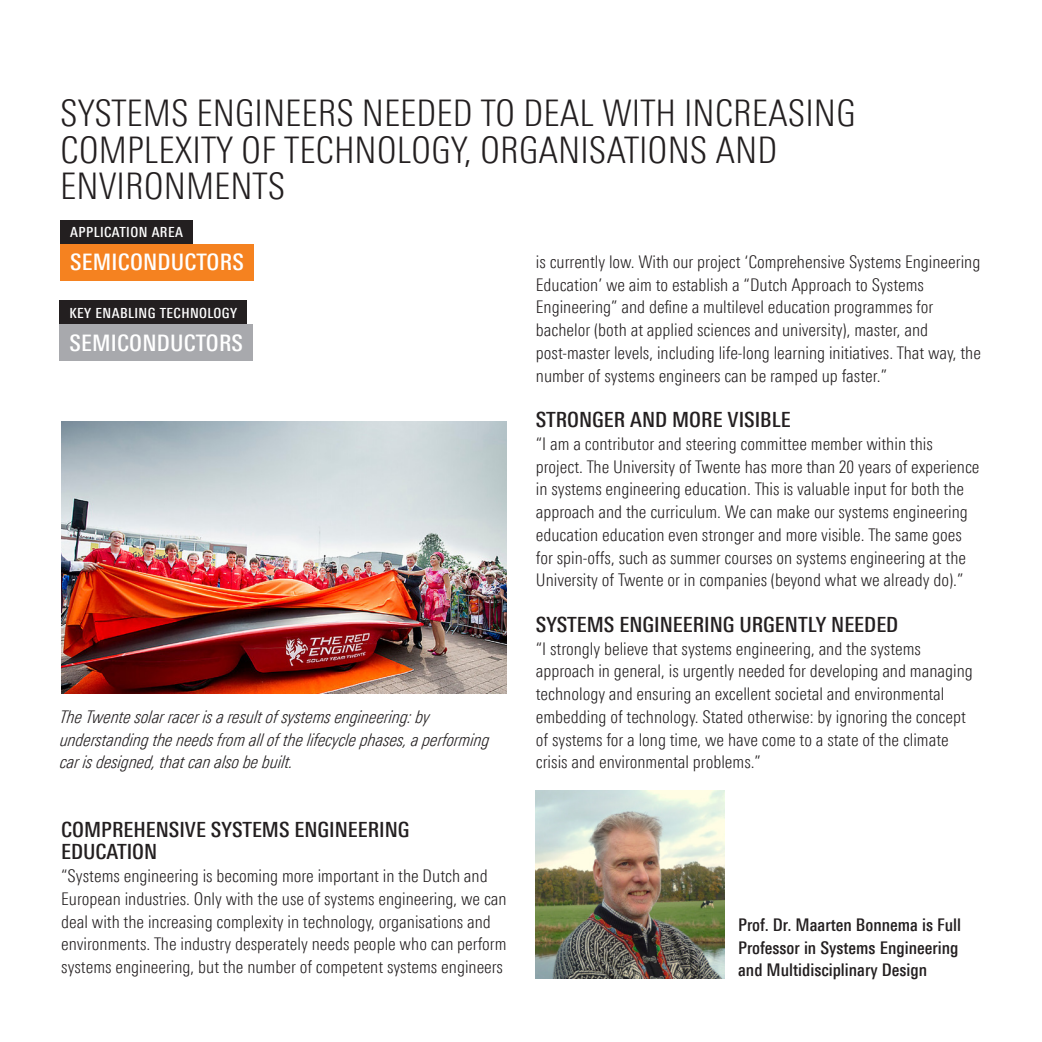
<style>
.page{position:relative;width:1042px;height:1042px;background:#fff}
.page>*{position:absolute;margin:0;border:0;box-sizing:border-box;transform-origin:0 0}
.Kop_1{font:300 36.75px/36.8px "Linotype Univers 320 Cn";color:#231f20}
.Kop_2_bg_oranje{font:500 22.75px "Linotype Univers 520 Cn";letter-spacing:.01em;color:#fff}
.Kop_2_bg_grijs{font:500 22.75px "Linotype Univers 520 Cn";letter-spacing:.01em;color:#fff}
.Kop_3{font:500 21px/22.8px "Linotype Univers 520 Cn";color:#231f20}
.Body{font:300 17.5px/22.8px "Linotype Univers 320 Cn";color:#231f20}
.Body-2{font:17.5px/22.8px "Linotype Univers 321 Cn Lt It";color:#231f20}
.Body-3{font:500 17.5px/22.8px "Linotype Univers 520 Cn";color:#231f20}
.Kop_2_bg_oranje_kopi{font:500 14px "Linotype Univers 520 Cn";letter-spacing:.03em;color:#fff}
</style>
<div class="page">
<div style="left:60px;top:220px;width:132px;height:24px;background:#231f20"></div>
<div style="left:60px;top:244px;width:193px;height:36px;background:#f58220"></div>
<img style="left:61px;top:422px;width:445px;height:271px">
<div style="left:60px;top:300px;width:187px;height:25px;background:#231f20"></div>
<div style="left:60px;top:325px;width:193px;height:36px;background:#a8a9ad"></div>
<img style="left:536px;top:790px;width:188px;height:188px">
<p class="Kop_1" style="left:60px;top:94px;width:797px">SYSTEMS ENGINEERS NEEDED TO DEAL WITH INCREASING<br>COMPLEXITY OF TECHNOLOGY, ORGANISATIONS AND<br>ENVIRONMENTS</p>
<p class="Kop_2_bg_oranje_kopi" style="left:70px;top:224px;width:114px">APPLICATION AREA</p>
<p class="Kop_2_bg_oranje" style="left:70px;top:249px;width:175px">SEMICONDUCTORS</p>
<p class="Body" style="left:536px;top:250px;width:447px">is currently low. With our project ‘Comprehensive Systems Engineering Education’ we aim to establish a “Dutch Approach to Systems Engineering” and define a multilevel education programmes for bachelor (both at applied sciences and university), master, and post-master levels, including life-long learning initiatives. That way, the number of systems engineers can be ramped up faster.”</p>
<p class="Kop_3" style="left:536px;top:408px;width:256px">STRONGER AND MORE VISIBLE</p>
<p class="Body" style="left:536px;top:432px;width:445px">“I am a contributor and steering committee member within this project. The University of Twente has more than 20 years of experience in systems engineering education. This is valuable input for both the approach and the curriculum. We can make our systems engineering education education even stronger and more visible. The same goes for spin-offs, such as summer courses on systems engineering at the University of Twente or in companies (beyond what we already do).”</p>
<p class="Kop_3" style="left:536px;top:613px;width:364px">SYSTEMS ENGINEERING URGENTLY NEEDED</p>
<p class="Body" style="left:536px;top:637px;width:438px">“I strongly believe that systems engineering, and the systems approach in general, is urgently needed for developing and managing technology and ensuring an excellent societal and environmental embedding of technology. Stated otherwise: by ignoring the concept of systems for a long time, we have come to a state of the climate crisis and environmental problems.”</p>
<p class="Kop_2_bg_oranje_kopi" style="left:69px;top:304px;width:169px">KEY ENABLING TECHNOLOGY</p>
<p class="Kop_2_bg_grijs" style="left:69px;top:329px;width:175px">SEMICONDUCTORS</p>
<p class="Body-2" style="left:60px;top:705px;width:431px">The Twente solar racer is a result of systems engineering: by understanding the needs from all of the lifecycle phases, a performing car is designed, that can also be built.</p>
<p class="Kop_3" style="left:61px;top:818px;width:350px">COMPREHENSIVE SYSTEMS ENGINEERING<br>EDUCATION</p>
<p class="Body" style="left:61px;top:864px;width:447px">“Systems engineering is becoming more important in the Dutch and European industries. Only with the use of systems engineering, we can deal with the increasing complexity in technology, organisations and environments. The industry desperately needs people who can perform systems engineering, but the number of competent systems engineers</p>
<p class="Body-3" style="left:738px;top:913px;width:224px">Prof. Dr. Maarten Bonnema is Full<br>Professor in Systems Engineering and Multidisciplinary Design</p>
</div>
